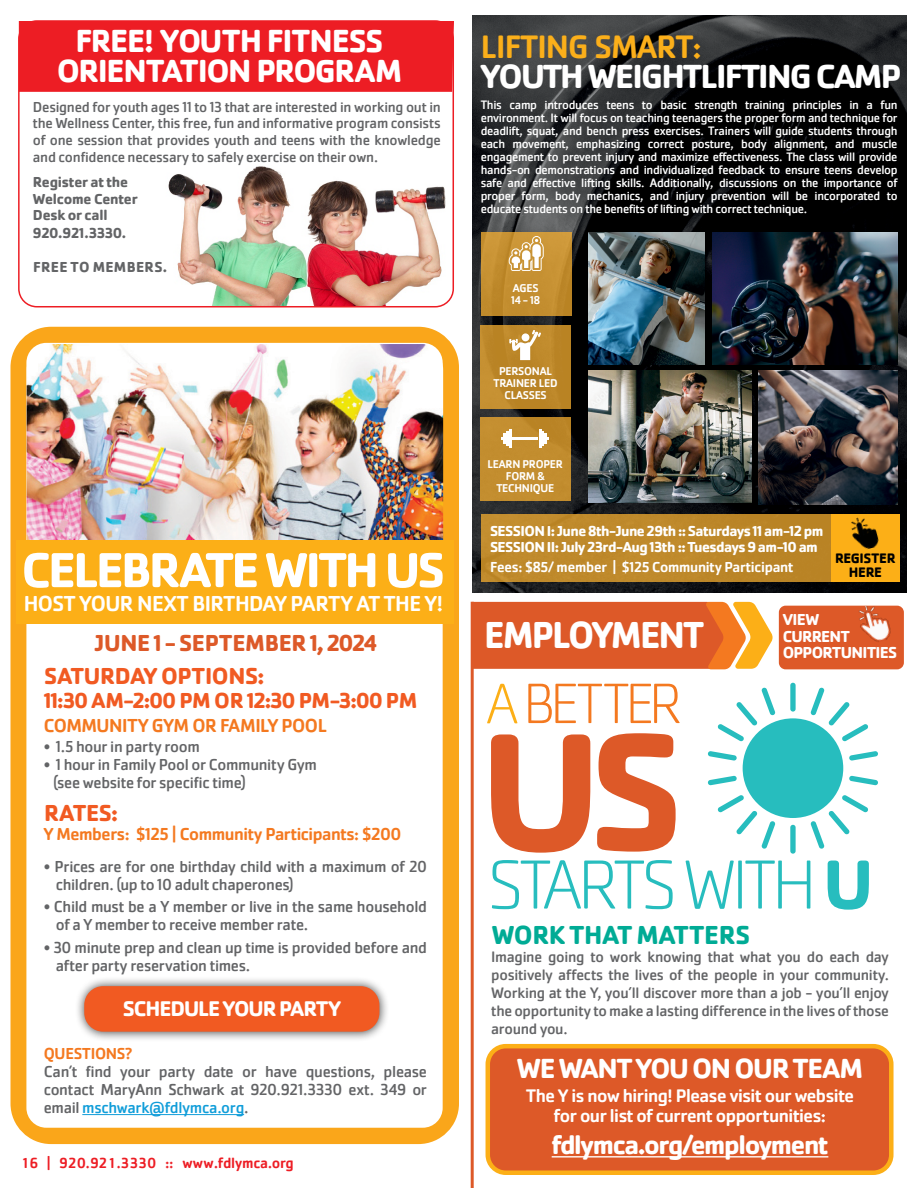
<style>
.page{position:relative;width:918px;height:1188px;background:#fff}
.page>*{position:absolute;margin:0;border:0;box-sizing:border-box;transform-origin:0 0}
.t1{font:700 51px "Cachet Pro";letter-spacing:-.055em;color:#fff}
.t2{font:700 39px "Cachet Pro";letter-spacing:-.05em;color:#fff;scale:.96 1}
.t3{font:700 34.65px "Cachet Pro";letter-spacing:-.05em;color:#fff}
.t4{font:500 33.75px "Cachet Pro";letter-spacing:-.025em;color:#fbaf1a}
.t5{font:700 33px/30px "Cachet";letter-spacing:-.04em;color:#fff;text-align:center}
.t6{font:700 28.65px "Cachet Pro";letter-spacing:-.045em;color:#fff}
.t7{font:700 27.3px "Cachet Pro";letter-spacing:-.05em;color:#fff}
.t8{font:700 27px "Cachet Pro";letter-spacing:-.01em;color:#00ab95}
.t9{font:700 24px "Cachet Pro";letter-spacing:-.01em;color:#f15a22}
.t10{font:700 24px "Cachet Pro";letter-spacing:-.01em;color:#dd5928}
.t11{font:500 22.5px "Cachet Pro";letter-spacing:-.025em;color:#fff}
.t12{font:700 22.5px "Cachet Pro";letter-spacing:-.045em;color:#f15a22}
.t13{font:700 22.05px "Cachet Pro";letter-spacing:-.045em;color:#fff}
.t14{font:500 19.5px "Cachet Pro";letter-spacing:-.025em;color:#f47920}
.t15{font:500 18.9px/20px "Cachet Pro";letter-spacing:-.025em;color:#fff;text-align:center}
.t16{font:500 18px "Cachet Pro";letter-spacing:-.025em;color:#f47920}
.t17{font:16.5px/18px "Cachet Pro";letter-spacing:-.02em;color:#636466}
.t18{font:700 16.5px/16.5px "Cachet Pro";letter-spacing:-.04em;color:#fff}
.t19{font:500 16.5px "Cachet Pro";letter-spacing:-.015em;color:#f47920}
.t20{font:15.75px/18px "Cachet Pro";letter-spacing:-.02em;color:#636466;text-align:justify}
.t21{font:15px/16.8px "Cachet Pro";letter-spacing:-.015em;color:#636466;text-align:justify}
.t22{font:700 15px/16.5px "Cachet Pro";letter-spacing:-.035em;color:#fff}
.t23{font:700 15px/16.8px "Cachet Pro";letter-spacing:-.01em;color:#636466}
.t24{font:500 15px "Cachet Pro";letter-spacing:-.015em;color:#fff}
.t25{font:500 15px "Cachet";letter-spacing:-.025em;color:#ed1d24}
.t26{font:700 15px "Cachet Pro";letter-spacing:.02em;color:#636466}
.t27{font:700 14.25px/14.2px "Cachet";letter-spacing:-.025em;color:#000;text-align:center}
.t28{font:12.75px/13px "Cachet Pro";letter-spacing:-.025em;color:#fff;text-align:justify}
.t29{font:500 11.7px/12px "Cachet Pro";letter-spacing:-.02em;color:#fff;text-align:center}
.s1{color:#109dd9}
</style>
<div class="page">
<div style="left:10px;top:327px;width:449px;height:817px;background:#faa61a;border-radius:40px"></div>
<div style="left:28px;top:344px;width:413px;height:782px;background:#fff;border-radius:18px"></div>
<img style="left:27px;top:344px;width:416px;height:196px">
<div style="left:16px;top:540px;width:437px;height:84px;background:#fcaf17"></div>
<div style="left:74px;top:976px;width:316px;height:66px;background:#000;opacity:.75"></div>
<div style="left:84px;top:986px;width:295px;height:46px;background:#f15a22;border-radius:19px"></div>
<hr style="left:82px;top:1114px;width:162px;height:1px;background:#109dd9">
<img style="left:168px;top:166px;width:286px;height:140px">
<div style="left:19px;top:21px;width:435px;height:71px;background:#ed1d24"></div>
<div style="left:18px;top:20px;width:436px;height:287px;border:2px solid #ed1d24;border-radius:18px"></div>
<svg style="left:492px;top:860px;width:377px;height:50px"></svg>
<svg style="left:491px;top:733px;width:185px;height:120px"></svg>
<svg style="left:528px;top:684px;width:152px;height:39px"></svg>
<svg style="left:487px;top:684px;width:30px;height:39px"></svg>
<div style="left:790px;top:683px;width:6px;height:29px;background:#27bdbe;border-radius:3px"></div>
<svg style="left:717px;top:687px;width:58px;height:55px"></svg>
<svg style="left:708px;top:751px;width:29px;height:10px"></svg>
<svg style="left:708px;top:776px;width:29px;height:9px"></svg>
<svg style="left:717px;top:795px;width:58px;height:54px"></svg>
<div style="left:790px;top:825px;width:6px;height:29px;background:#27bdbe;border-radius:3px"></div>
<svg style="left:810px;top:795px;width:58px;height:54px"></svg>
<svg style="left:849px;top:776px;width:29px;height:9px"></svg>
<svg style="left:849px;top:751px;width:29px;height:10px"></svg>
<svg style="left:810px;top:687px;width:58px;height:55px"></svg>
<div style="left:743px;top:718px;width:100px;height:100px;background:#27bdbe;border-radius:50%"></div>
<div style="left:488px;top:1046px;width:403px;height:127px;background:#dd5928;border-radius:18px"></div>
<div style="left:486px;top:1044px;width:408px;height:131px;border:4px solid #fcaf17;border-radius:18px"></div>
<hr style="left:552px;top:1156px;width:276px;height:2px;background:#fff">
<div style="left:779px;top:606px;width:125px;height:63px;background:#dd5928;border-radius:7px"></div>
<img style="left:851px;top:605px;width:46px;height:37px">
<svg style="left:474px;top:602px;width:299px;height:67px;background:#e26930"></svg>
<hr style="left:471px;top:602px;width:3px;height:586px;background:#dd5928">
<img style="left:472px;top:15px;width:434px;height:578px">
<div style="left:481px;top:232px;width:91px;height:84px;background:#c48f30"></div>
<div style="left:480px;top:325px;width:91px;height:84px;background:linear-gradient(to right,#bf8a2b,#b98324)"></div>
<div style="left:480px;top:417px;width:91px;height:84px;background:#c38d2f"></div>
<svg style="left:509px;top:330px;width:32px;height:30px"></svg>
<hr style="left:509px;top:429px;width:3px;height:19px;background:#fff">
<hr style="left:506px;top:431px;width:3px;height:15px;background:#fff">
<svg style="left:501px;top:433px;width:5px;height:11px"></svg>
<hr style="left:512px;top:437px;width:26px;height:2px;background:#fff">
<svg style="left:539px;top:429px;width:10px;height:19px"></svg>
<img style="left:713px;top:232px;width:184px;height:132px">
<svg style="left:509px;top:236px;width:35px;height:35px"></svg>
<div style="left:481px;top:515px;width:416px;height:67px;background:#be892a"></div>
<img style="left:759px;top:371px;width:138px;height:133px">
<img style="left:589px;top:371px;width:162px;height:132px">
<img style="left:589px;top:232px;width:116px;height:133px">
<div style="left:831px;top:514px;width:69px;height:68px;background:#fcaf17"></div>
<img style="left:844px;top:513px;width:41px;height:36px">
<h3 class="t5" style="left:57px;top:25px;width:347px">FREE! YOUTH FITNESS<br>ORIENTATION PROGRAM</h3>
<p class="t21" style="left:33px;top:98px;width:409px">Designed for youth ages 11 to 13 that are interested in working out in the Wellness Center, this free, fun and informative program consists of one session that provides youth and teens with the knowledge and confidence necessary to safely exercise on their own.</p>
<p class="t23" style="left:33px;top:174px;width:106px">Register at the<br>Welcome Center<br>Desk or call<br>920.921.3330.</p>
<p class="t26" style="left:33px;top:258px;width:135px">FREE TO MEMBERS.</p>
<h1 class="t1" style="left:22px;top:538px;width:425px">CELEBRATE WITH US</h1>
<h3 class="t11" style="left:24px;top:591px;width:421px">HOST YOUR NEXT BIRTHDAY PARTY AT THE Y!</h3>
<h3 class="t10" style="left:94px;top:628px;width:284px">JUNE 1 - SEPTEMBER 1, 2024</h3>
<h3 class="t9" style="left:44px;top:661px;width:222px">SATURDAY OPTIONS:</h3>
<h3 class="t12" style="left:44px;top:687px;width:375px">11:30 AM-2:00 PM OR 12:30 PM-3:00 PM</h3>
<h3 class="t14" style="left:44px;top:714px;width:285px">COMMUNITY GYM OR FAMILY POOL</h3>
<p class="t17" style="left:44px;top:738px;width:158px">• 1.5 hour in party room</p>
<p class="t17" style="left:53px;top:756px;width:266px;text-indent:-9px">• 1 hour in Family Pool or Community Gym (see website for specific time)</p>
<h3 class="t9" style="left:44px;top:798px;width:75px">RATES:</h3>
<h3 class="t16" style="left:44px;top:824px;width:359px">Y Members: $125 | Community Participants: $200</h3>
<p class="t17" style="left:56px;top:858px;width:373px;text-indent:-12px">• Prices are for one birthday child with a maximum of 20 children. (up to 10 adult chaperones)</p>
<p class="t17" style="left:56px;top:898px;width:373px;text-indent:-12px">• Child must be a Y member or live in the same household of a Y member to receive member rate.</p>
<p class="t17" style="left:56px;top:939px;width:373px;text-indent:-12px">• 30 minute prep and clean up time is provided before and after party reservation times.</p>
<h3 class="t13" style="left:123px;top:995px;width:219px">SCHEDULE YOUR PARTY</h3>
<p class="t19" style="left:44px;top:1044px;width:90px">QUESTIONS?</p>
<p class="t17" style="left:44px;top:1063px;width:385px;text-align:justify">Can’t find your party date or have questions, please contact MaryAnn Schwark at 920.921.3330 ext. 349 or email <span class="s1">mschwark@fdlymca.org</span>.</p>
<p class="t25" style="left:21px;top:1154px;width:275px">16 | 920.921.3330 :: www.fdlymca.org</p>
<h3 class="t4" style="left:481px;top:27px;width:222px">LIFTING SMART:</h3>
<h3 class="t3" style="left:481px;top:55px;width:422px">YOUTH WEIGHTLIFTING CAMP</h3>
<p class="t28" style="left:481px;top:98px;width:418px">This camp introduces teens to basic strength training principles in a fun environment. It will focus on teaching teenagers the proper form and technique for deadlift, squat, and bench press exercises. Trainers will guide students through each movement, emphasizing correct posture, body alignment, and muscle engagement to prevent injury and maximize effectiveness. The class will provide hands-on demonstrations and individualized feedback to ensure teens develop safe and effective lifting skills. Additionally, discussions on the importance of proper form, body mechanics, and injury prevention will be incorporated to educate students on the benefits of lifting with correct technique.</p>
<p class="t29" style="left:511px;top:282px;width:30px;text-align:left">AGES<br>14 - 18</p>
<p class="t29" style="left:494px;top:365px;width:66px">PERSONAL<br>TRAINER LED<br>CLASSES</p>
<p class="t29" style="left:488px;top:458px;width:77px">LEARN PROPER<br>FORM &amp;<br>TECHNIQUE</p>
<p class="t22" style="left:490px;top:522px;width:335px">SESSION I: June 8th-June 29th :: Saturdays 11 am-12 pm<br>SESSION II: July 23rd-Aug 13th :: Tuesdays 9 am-10 am</p>
<p class="t24" style="left:490px;top:558px;width:305px">Fees: $85/ member | $125 Community Participant</p>
<p class="t27" style="left:835px;top:550px;width:62px">REGISTER<br>HERE</p>
<h2 class="t2" style="left:484px;top:610px;width:230px">EMPLOYMENT</h2>
<p class="t18" style="left:783px;top:612px;width:116px">VIEW<br>CURRENT<br>OPPORTUNITIES</p>
<h3 class="t8" style="left:492px;top:918px;width:260px">WORK THAT MATTERS</h3>
<p class="t20" style="left:491px;top:948px;width:399px">Imagine going to work knowing that what you do each day positively affects the lives of the people in your community.<br>Working at the Y, you’ll discover more than a job - you’ll enjoy the opportunity to make a lasting difference in the lives of those around you.</p>
<h3 class="t6" style="left:517px;top:1051px;width:348px">WE WANT YOU ON OUR TEAM</h3>
<h3 class="t15" style="left:526px;top:1086px;width:329px">The Y is now hiring! Please visit our website for our list of current opportunities:</h3>
<h3 class="t7" style="left:552px;top:1128px;width:278px">fdlymca.org/employment</h3>
</div>
